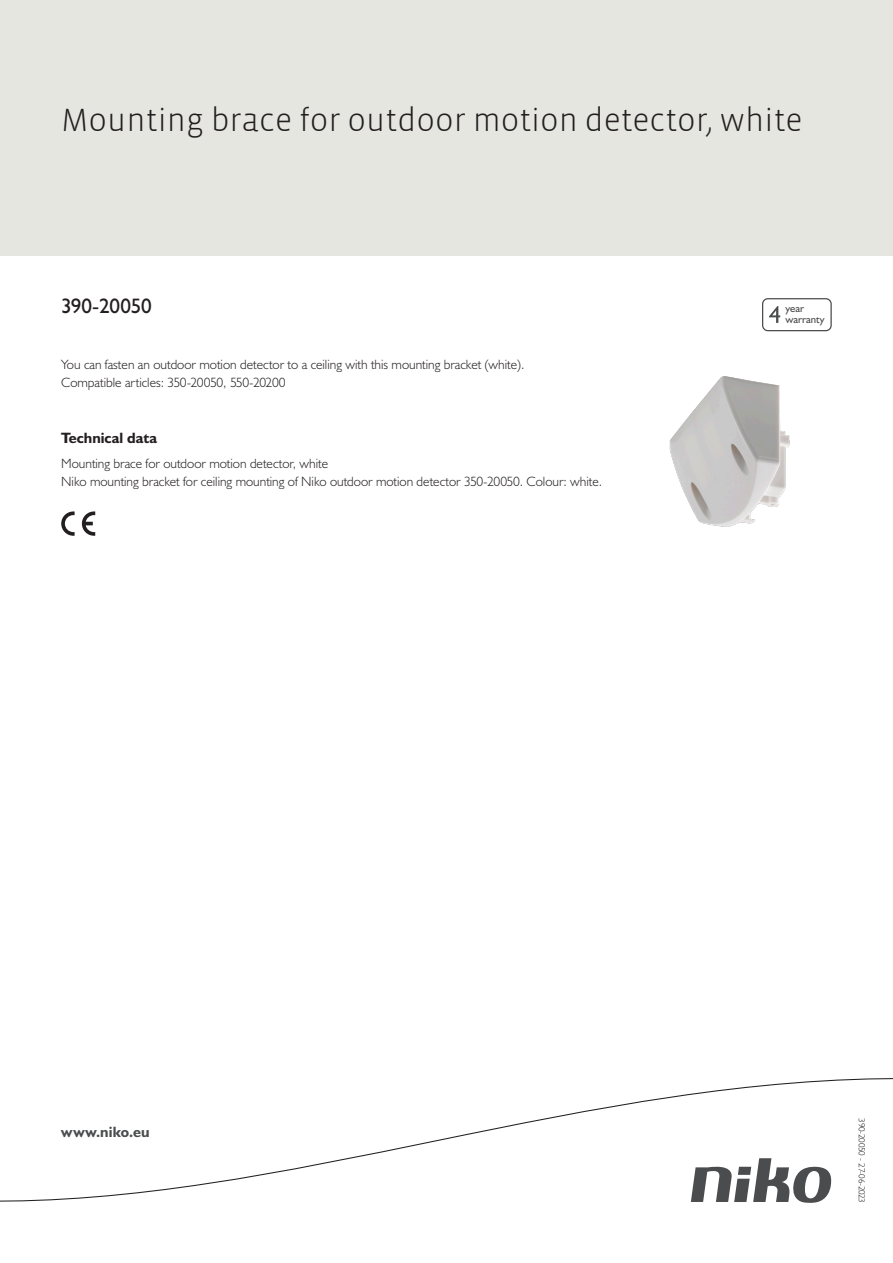
<style>
.page{position:relative;width:893px;height:1263px;background:#fff}
.page>*{position:absolute;margin:0;border:0;box-sizing:border-box;transform-origin:0 0}
.Title_datasheets{font:300 33px "Vista Sans";color:#231f20}
.Article_number{font:21px "Humanist 521 BT";letter-spacing:-.01em;color:#231f20}
.Titles_parts{font:700 15px "Humanist 521 BT";color:#231f20}
.titel_afbeelding{font:700 15px "Humanist 521 BT";letter-spacing:.005em;color:#4b4c4d}
.Platte_tekst_CAB{font:300 13.5px/18px "Humanist 521 BT";color:#231f20}
.t1{font:10.8px/10.8px "Humanist 521 BT";color:#4b4c4d}
.Revision{font:300 9px "Humanist 521 BT";letter-spacing:-.03em;color:#231f20}
</style>
<div class="page">
<div style="left:0;top:0;width:893px;height:255px;background:#e6e6e0"></div>
<svg style="left:82px;top:511px;width:13px;height:25px"></svg>
<svg style="left:61px;top:511px;width:14px;height:25px"></svg>
<svg style="left:762px;top:298px;width:70px;height:33px"></svg>
<svg style="left:0;top:1078px;width:893px;height:125px"></svg>
<img style="left:669px;top:376px;width:121px;height:151px">
<p class="Title_datasheets" style="left:61px;top:100px;width:743px">Mounting brace for outdoor motion detector, white</p>
<p class="Article_number" style="left:61px;top:293px;width:92px">390-20050</p>
<p class="Platte_tekst_CAB" style="left:61px;top:355px;width:465px">You can fasten an outdoor motion detector to a ceiling with this mounting bracket (white).<br>Compatible articles: 350-20050, 550-20200</p>
<p class="Titles_parts" style="left:61px;top:429px;width:98px">Technical data</p>
<p class="Platte_tekst_CAB" style="left:61px;top:454px;width:268px">Mounting brace for outdoor motion detector, white</p>
<p class="Platte_tekst_CAB" style="left:61px;top:472px;width:542px">Niko mounting bracket for ceiling mounting of Niko outdoor motion detector 350-20050. Colour: white.</p>
<p class="t1" style="left:785px;top:303px;width:41px">year warranty</p>
<p class="titel_afbeelding" style="left:61px;top:1122px;width:90px">www.niko.eu</p>
<p class="Revision" style="left:868px;top:1118px;width:86px;rotate:90deg">390-20050 - 27-06-2023</p>
</div>
